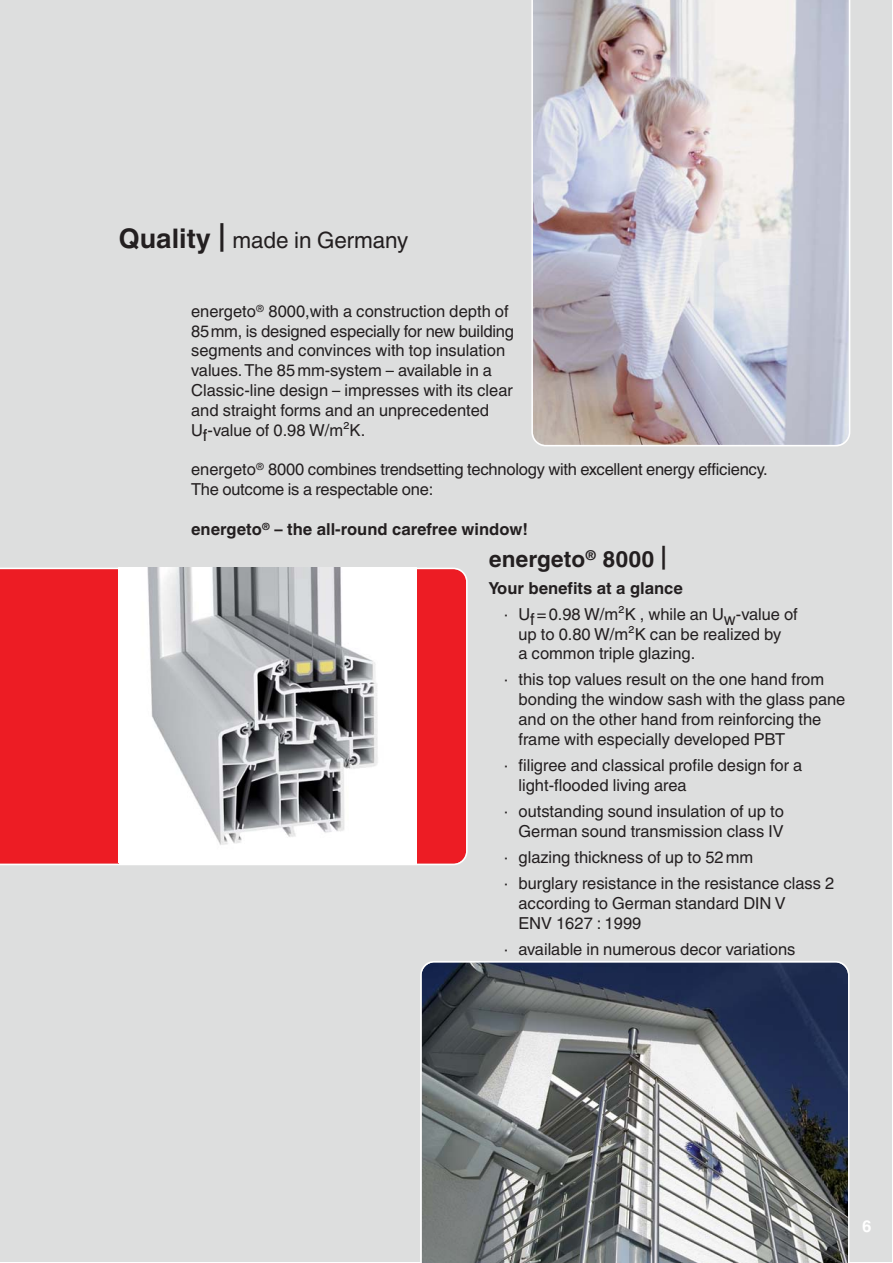
<style>
.page{position:relative;width:893px;height:1263px;background:#fff}
.page>*{position:absolute;margin:0;border:0;box-sizing:border-box;transform-origin:0 0}
.t1{font:22.5px "Helvetica World";color:#231f20}
.t2{font:700 22.5px "Helvetica World";color:#231f20}
.t3{font:16.5px/19.8px "Helvetica World";color:#231f20}
.t4{font:700 16.5px "Helvetica World";color:#231f20}
.t5{font:700 16.5px "Helvetica World";color:#fff}
.s1{font-weight:700;font-size:27px}
.s2{font-weight:700;font-size:37.8px}
.s3{font-size:31.5px}
</style>
<div class="page">
<div style="left:0;top:1px;width:892px;height:1261px;background:#dddede"></div>
<svg style="left:420px;top:961px;width:429px;height:301px;background:#74797f"></svg>
<div style="left:0;top:568px;width:468px;height:297px;background:#ed1c24"></div>
<img style="left:119px;top:568px;width:298px;height:294px">
<svg style="left:531px;top:1px;width:319px;height:445px"></svg>
<h1 class="t1" style="left:119px;top:232px;width:291px"><span class="s1">Quality</span> <span class="s2">|</span> made in Germany</h1>
<p class="t3" style="left:191px;top:303px;width:324px">energeto<sup>®</sup> 8000,with a construction depth of 85mm, is designed especially for new building segments and convinces with top insulation values. The 85 mm-system – available in a Classic-line design – impresses with its clear and straight forms and an unprecedented Uf-value of 0.98 W/m²K.</p>
<p class="t3" style="left:191px;top:461px;width:578px">energeto<sup>®</sup> 8000 combines trendsetting technology with excellent energy efficiency.<br>The outcome is a respectable one:</p>
<p class="t4" style="left:191px;top:523px;width:338px">energeto<sup>®</sup> – the all-round carefree window!</p>
<h1 class="t2" style="left:489px;top:551px;width:180px">energeto<sup>®</sup> 8000 <span class="s3">|</span></h1>
<p class="t4" style="left:489px;top:582px;width:196px">Your benefits at a glance</p>
<p class="t3" style="left:518px;top:606px;width:281px;text-indent:-15px">· Uf= 0.98 W/m²K , while an Uw-value of up to 0.80 W/m²K can be realized by<br>a common triple glazing.</p>
<p class="t3" style="left:518px;top:671px;width:328px;text-indent:-15px">· this top values result on the one hand from bonding the window sash with the glass pane and on the other hand from reinforcing the frame with especially developed PBT</p>
<p class="t3" style="left:518px;top:757px;width:285px;text-indent:-15px">· filigree and classical profile design for a light-flooded living area</p>
<p class="t3" style="left:504px;top:803px;width:282px;text-align:right">· outstanding sound insulation of up to<br>German sound transmission class IV</p>
<p class="t3" style="left:504px;top:846px;width:332px;line-height:26.2px">· glazing thickness of up to 52 mm<br>· burglary resistance in the resistance class 2</p>
<p class="t3" style="left:518px;top:895px;width:269px">according to German standard DIN V<br>ENV 1627 : 1999</p>
<p class="t3" style="left:504px;top:941px;width:293px">· available in numerous decor variations</p>
<p class="t5" style="left:862px;top:1220px;width:11px">6</p>
</div>
